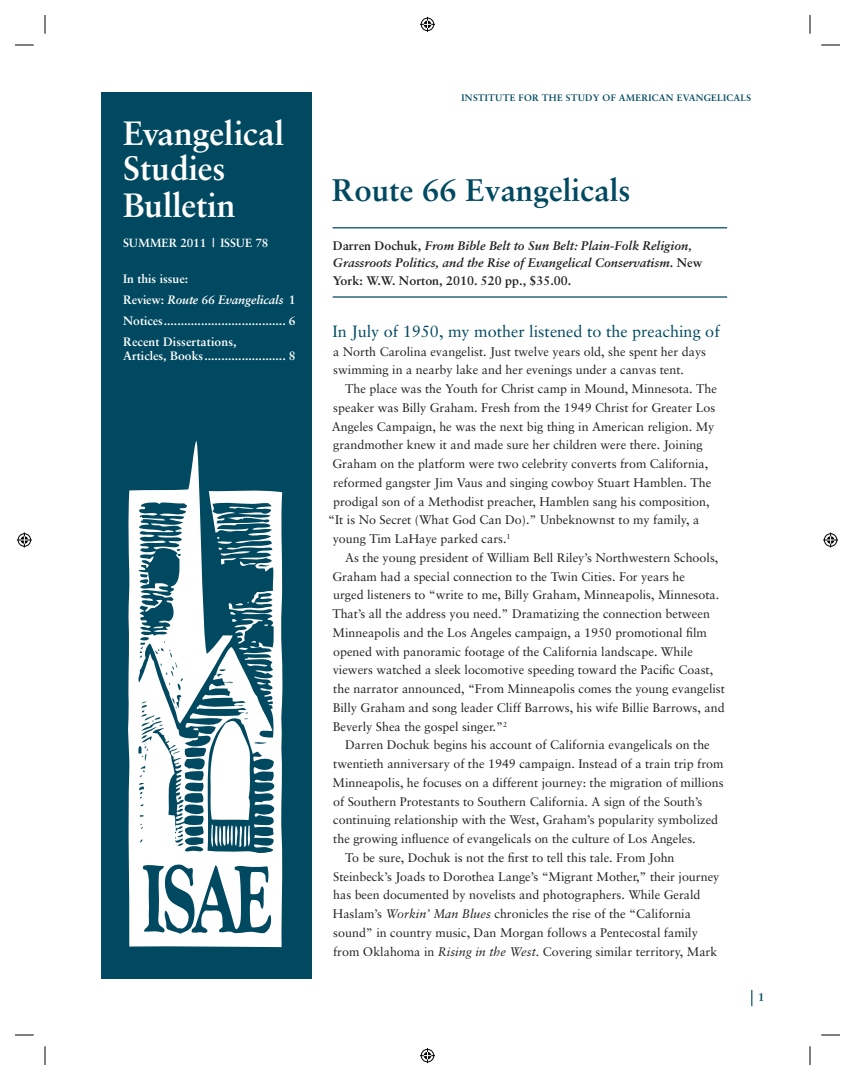
<style>
.page{position:relative;width:855px;height:1080px;background:#fff}
.page>*{position:absolute;margin:0;border:0;box-sizing:border-box;transform-origin:0 0}
.t1{font:700 33.75px/35.6px "Sabon";color:#fff}
.t2{font:700 31.25px "Sabon";color:#004960}
.t3{font:16.25px "Sabon";color:#004960}
.t4{font:12.5px/18.8px "Sabon";color:#231f20}
.t5{font:italic 700 12.5px/17.5px "Sabon";color:#231f20}
.t6{font:700 12.25px/21px "Sabon";color:#fff}
.t7{font:700 11.88px "Sabon";letter-spacing:-.01em;color:#fff}
.t8{font:700 11.25px "Sabon";color:#004960}
.t9{font:700 9.38px "Sabon";letter-spacing:.025em;color:#004960}
.s1{font-style:italic}
.s2{font-style:normal}
</style>
<div class="page">
<svg style="left:751px;top:990px;width:1px;height:16px"></svg>
<div style="left:101px;top:92px;width:211px;height:887px;background:#004960"></div>
<hr style="left:333px;top:227px;width:394px;height:1px;background:#004960">
<hr style="left:333px;top:296px;width:394px;height:2px;background:#004960">
<svg style="left:128px;top:441px;width:155px;height:506px;fill:#f7f9fa"></svg>
<svg style="left:15px;top:44px;width:19px;height:2px"></svg>
<svg style="left:821px;top:44px;width:19px;height:2px"></svg>
<svg style="left:15px;top:1034px;width:19px;height:2px"></svg>
<svg style="left:821px;top:1034px;width:19px;height:2px"></svg>
<svg style="left:44px;top:15px;width:2px;height:19px"></svg>
<svg style="left:44px;top:1046px;width:2px;height:19px"></svg>
<svg style="left:809px;top:15px;width:2px;height:19px"></svg>
<svg style="left:809px;top:1046px;width:2px;height:19px"></svg>
<svg style="left:420px;top:17px;width:15px;height:15px"></svg>
<svg style="left:420px;top:1048px;width:15px;height:15px"></svg>
<svg style="left:17px;top:532px;width:15px;height:16px"></svg>
<svg style="left:823px;top:532px;width:15px;height:16px"></svg>
<h1 class="t1" style="left:123px;top:115px;width:162px">Evangelical<br>Studies<br>Bulletin</h1>
<p class="t7" style="left:123px;top:236px;width:147px">SUMMER 2011 | ISSUE 78</p>
<p class="t6" style="left:123px;top:268px;width:174px">In this issue:<br>Review: <span class="s1">Route 66 Evangelicals</span> 1<br>Notices.................................... 6<br>Recent Dissertations,</p>
<p class="t6" style="left:123px;top:345px;width:174px">Articles, Books........................ 8</p>
<p class="t9" style="left:462px;top:92px;width:291px">INSTITUTE FOR THE STUDY OF AMERICAN EVANGELICALS</p>
<h2 class="t2" style="left:332px;top:171px;width:300px">Route 66 Evangelicals</h2>
<p class="t5" style="left:333px;top:236px;width:371px"><span class="s2">Darren Dochuk,</span> From Bible Belt to Sun Belt: Plain-Folk Religion,<br>Grassroots Politics, and the Rise of Evangelical Conservatism<span class="s2">. New<br>York: W.W. Norton, 2010. 520 pp., $35.00.</span></p>
<h3 class="t3" style="left:332px;top:322px;width:389px">In July of 1950, my mother listened to the preaching of</h3>
<p class="t4" style="left:333px;top:342px;width:374px">a North Carolina evangelist. Just twelve years old, she spent her days swimming in a nearby lake and her evenings under a canvas tent.</p>
<p class="t4" style="left:345px;top:379px;width:373px">The place was the Youth for Christ camp in Mound, Minnesota. The</p>
<p class="t4" style="left:333px;top:398px;width:384px">speaker was Billy Graham. Fresh from the 1949 Christ for Greater Los</p>
<p class="t4" style="left:332px;top:417px;width:384px">Angeles Campaign, he was the next big thing in American religion. My</p>
<p class="t4" style="left:333px;top:436px;width:371px">grandmother knew it and made sure her children were there. Joining</p>
<p class="t4" style="left:333px;top:454px;width:377px">Graham on the platform were two celebrity converts from California,</p>
<p class="t4" style="left:333px;top:473px;width:380px">reformed gangster Jim Vaus and singing cowboy Stuart Hamblen. The</p>
<p class="t4" style="left:333px;top:492px;width:378px">prodigal son of a Methodist preacher, Hamblen sang his composition,</p>
<p class="t4" style="left:328px;top:511px;width:373px">“It is No Secret (What God Can Do).” Unbeknownst to my family, a</p>
<p class="t4" style="left:333px;top:529px;width:179px">young Tim LaHaye parked cars.<sup>1</sup></p>
<p class="t4" style="left:345px;top:548px;width:375px">As the young president of William Bell Riley’s Northwestern Schools,</p>
<p class="t4" style="left:333px;top:567px;width:354px">Graham had a special connection to the Twin Cities. For years he</p>
<p class="t4" style="left:333px;top:586px;width:388px">urged listeners to “write to me, Billy Graham, Minneapolis, Minnesota.</p>
<p class="t4" style="left:332px;top:604px;width:379px">That’s all the address you need.” Dramatizing the connection between</p>
<p class="t4" style="left:333px;top:623px;width:376px">Minneapolis and the Los Angeles campaign, a 1950 promotional film</p>
<p class="t4" style="left:333px;top:642px;width:361px">opened with panoramic footage of the California landscape. While</p>
<p class="t4" style="left:333px;top:661px;width:382px">viewers watched a sleek locomotive speeding toward the Pacific Coast,</p>
<p class="t4" style="left:333px;top:679px;width:393px">the narrator announced, “From Minneapolis comes the young evangelist</p>
<p class="t4" style="left:333px;top:698px;width:393px">Billy Graham and song leader Cliff Barrows, his wife Billie Barrows, and</p>
<p class="t4" style="left:333px;top:717px;width:176px">Beverly Shea the gospel singer.”<sup>2</sup></p>
<p class="t4" style="left:345px;top:736px;width:366px">Darren Dochuk begins his account of California evangelicals on the</p>
<p class="t4" style="left:333px;top:754px;width:392px">twentieth anniversary of the 1949 campaign. Instead of a train trip from</p>
<p class="t4" style="left:333px;top:773px;width:393px">Minneapolis, he focuses on a different journey: the migration of millions</p>
<p class="t4" style="left:333px;top:792px;width:371px">of Southern Protestants to Southern California. A sign of the South’s</p>
<p class="t4" style="left:333px;top:811px;width:387px">continuing relationship with the West, Graham’s popularity symbolized</p>
<p class="t4" style="left:333px;top:829px;width:364px">the growing influence of evangelicals on the culture of Los Angeles.</p>
<p class="t4" style="left:345px;top:848px;width:331px">To be sure, Dochuk is not the first to tell this tale. From John</p>
<p class="t4" style="left:333px;top:867px;width:388px">Steinbeck’s Joads to Dorothea Lange’s “Migrant Mother,” their journey</p>
<p class="t4" style="left:333px;top:886px;width:369px">has been documented by novelists and photographers. While Gerald</p>
<p class="t4" style="left:333px;top:904px;width:360px">Haslam’s <span class="s1">Workin’ Man Blues</span> chronicles the rise of the “California</p>
<p class="t4" style="left:333px;top:923px;width:366px">sound” in country music, Dan Morgan follows a Pentecostal family</p>
<p class="t4" style="left:333px;top:942px;width:386px">from Oklahoma in <span class="s1">Rising in the West</span>. Covering similar territory, Mark</p>
<p class="t8" style="left:758px;top:990px;width:8px">1</p>
</div>
